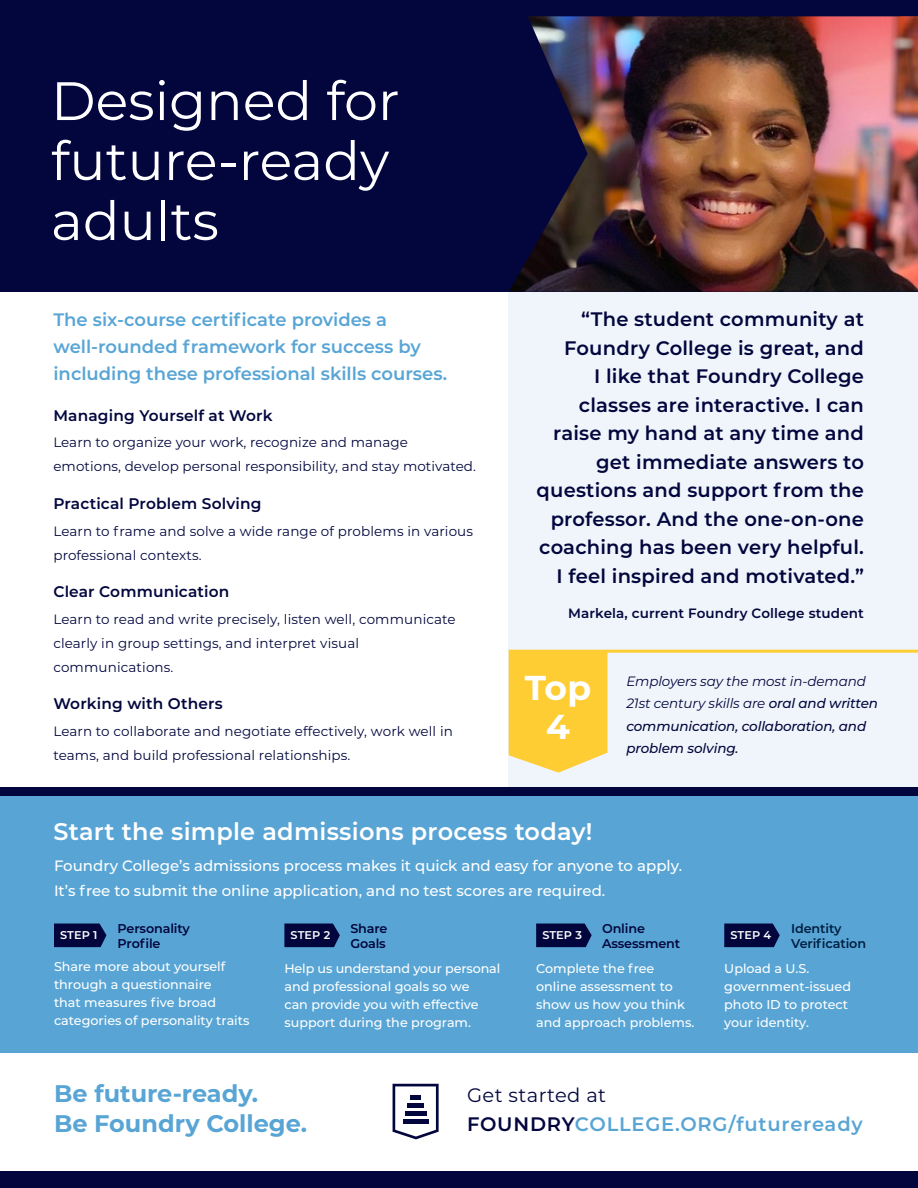
<style>
.page{position:relative;width:918px;height:1188px;background:#fff}
.page>*{position:absolute;margin:0;border:0;box-sizing:border-box;transform-origin:0 0}
.t1{font:54px/60px "Montserrat";color:#fff}
.t2{font:700 34.5px/39px "Montserrat";color:#fff;text-align:center}
.t3{font:600 24px "Montserrat";letter-spacing:.01em;color:#fff}
.t4{font:700 24px "Montserrat";color:#58a5d5}
.t5{font:600 19.5px/28.5px "Montserrat";letter-spacing:.01em;color:#02063d;text-align:right}
.t6{font:600 19.5px "Montserrat";letter-spacing:.04em;color:#58a5d5}
.t7{font:19.5px "Montserrat";letter-spacing:.02em;color:#02063d}
.t8{font:600 18px/27px "Montserrat";color:#58a5d5}
.t9{font:600 15.3px "Montserrat";letter-spacing:.01em;color:#02063d}
.t10{font:500 15px/25.5px "Montserrat";color:#fff}
.t11{font:13.5px/24px "Montserrat";letter-spacing:.01em;color:#02063d}
.t12{font:italic 500 13.5px/22.5px "Montserrat";letter-spacing:-.01em;color:#02063d}
.t13{font:600 13.5px "Montserrat";letter-spacing:.01em;color:#02063d}
.t14{font:500 12.75px/18px "Montserrat";color:#fff}
.t15{font:600 12.75px/15px "Montserrat";letter-spacing:-.01em;color:#02063d}
.t16{font:600 12.75px/15px "Montserrat";letter-spacing:-.01em;color:#001f40}
.t17{font:600 11.25px "Montserrat";letter-spacing:.01em;color:#fff}
.s1{font-weight:400}
.s2{color:#02063d}
</style>
<div class="page">
<div style="left:509px;top:292px;width:409px;height:499px;background:#eff5fa"></div>
<div style="left:0;top:0;width:918px;height:292px;background:#02063d"></div>
<div style="left:0;top:791px;width:918px;height:262px;background:#58a5d5"></div>
<div style="left:0;top:787px;width:918px;height:8px;background:#02063d"></div>
<img style="left:510px;top:16px;width:408px;height:276px">
<svg style="left:509px;top:649px;width:98px;height:124px;background:#fcd043"></svg>
<svg style="left:393px;top:1084px;width:46px;height:55px"></svg>
<hr style="left:407px;top:1103px;width:17px;height:4px;background:#02063d">
<hr style="left:410px;top:1095px;width:11px;height:4px;background:#02063d">
<hr style="left:405px;top:1112px;width:21px;height:4px;background:#02063d">
<hr style="left:403px;top:1120px;width:26px;height:4px;background:#02063d">
<div style="left:0;top:1172px;width:918px;height:16px;background:#02063d"></div>
<hr style="left:509px;top:650px;width:409px;height:3px;background:#fecd33">
<svg style="left:54px;top:924px;width:52px;height:23px"></svg>
<svg style="left:284px;top:924px;width:56px;height:23px"></svg>
<svg style="left:536px;top:924px;width:56px;height:23px"></svg>
<svg style="left:724px;top:924px;width:56px;height:23px"></svg>
<p class="t1" style="left:51px;top:69px;width:350px">Designed for future-ready adults</p>
<p class="t8" style="left:53px;top:306px;width:395px">The six-course certificate provides a well-rounded framework for success by including these professional skills courses.</p>
<p class="t9" style="left:53px;top:404px;width:221px">Managing Yourself at Work</p>
<p class="t11" style="left:53px;top:430px;width:424px">Learn to organize your work, recognize and manage emotions, develop personal responsibility, and stay motivated.</p>
<p class="t9" style="left:53px;top:493px;width:210px">Practical Problem Solving</p>
<p class="t11" style="left:53px;top:518px;width:421px">Learn to frame and solve a wide range of problems in various professional contexts.</p>
<p class="t9" style="left:53px;top:581px;width:178px">Clear Communication</p>
<p class="t11" style="left:53px;top:606px;width:404px">Learn to read and write precisely, listen well, communicate clearly in group settings, and interpret visual communications.</p>
<p class="t9" style="left:53px;top:693px;width:171px">Working with Others</p>
<p class="t11" style="left:53px;top:719px;width:401px">Learn to collaborate and negotiate effectively, work well in teams, and build professional relationships.</p>
<p class="t5" style="left:537px;top:304px;width:329px">“The student community at<br>Foundry College is great, and<br>I like that Foundry College classes are interactive. I can raise my hand at any time and get immediate answers to questions and support from the professor. And the one-on-one coaching has been very helpful.<br>I feel inspired and motivated.”</p>
<p class="t13" style="left:568px;top:604px;width:297px">Markela, current Foundry College student</p>
<p class="t2" style="left:525px;top:667px;width:68px">Top<br>4</p>
<p class="t12" style="left:626px;top:669px;width:253px"><span class="s1">Employers say the most in-demand<br>21st century skills are</span> oral and written communication, collaboration, and problem solving.</p>
<p class="t3" style="left:53px;top:815px;width:541px">Start the simple admissions process today!</p>
<p class="t10" style="left:54px;top:852px;width:630px">Foundry College’s admissions process makes it quick and easy for anyone to apply.<br>It’s free to submit the online application, and no test scores are required.</p>
<p class="t17" style="left:60px;top:927px;width:39px">STEP 1</p>
<p class="t15" style="left:118px;top:920px;width:74px">Personality<br>Profile</p>
<p class="t14" style="left:54px;top:957px;width:197px">Share more about yourself through a questionnaire<br>that measures five broad categories of personality traits</p>
<p class="t17" style="left:291px;top:927px;width:41px">STEP 2</p>
<p class="t15" style="left:350px;top:920px;width:39px">Share<br>Goals</p>
<p class="t14" style="left:284px;top:959px;width:217px">Help us understand your personal and professional goals so we<br>can provide you with effective support during the program.</p>
<p class="t17" style="left:542px;top:927px;width:41px">STEP 3</p>
<p class="t15" style="left:602px;top:920px;width:80px">Online<br>Assessment</p>
<p class="t14" style="left:536px;top:959px;width:160px">Complete the free online assessment to show us how you think and approach problems.</p>
<p class="t17" style="left:730px;top:927px;width:42px">STEP 4</p>
<p class="t16" style="left:791px;top:920px;width:76px">Identity<br>Verification</p>
<p class="t14" style="left:724px;top:959px;width:128px">Upload a U.S. government-issued photo ID to protect your identity.</p>
<p class="t4" style="left:54px;top:1077px;width:206px">Be future-ready.</p>
<p class="t4" style="left:54px;top:1107px;width:254px">Be Foundry College.</p>
<p class="t6" style="left:467px;top:1110px;width:397px"><span class="s2">FOUNDRY</span>COLLEGE.ORG/futureready</p>
<p class="t7" style="left:467px;top:1082px;width:141px">Get started at</p>
</div>
